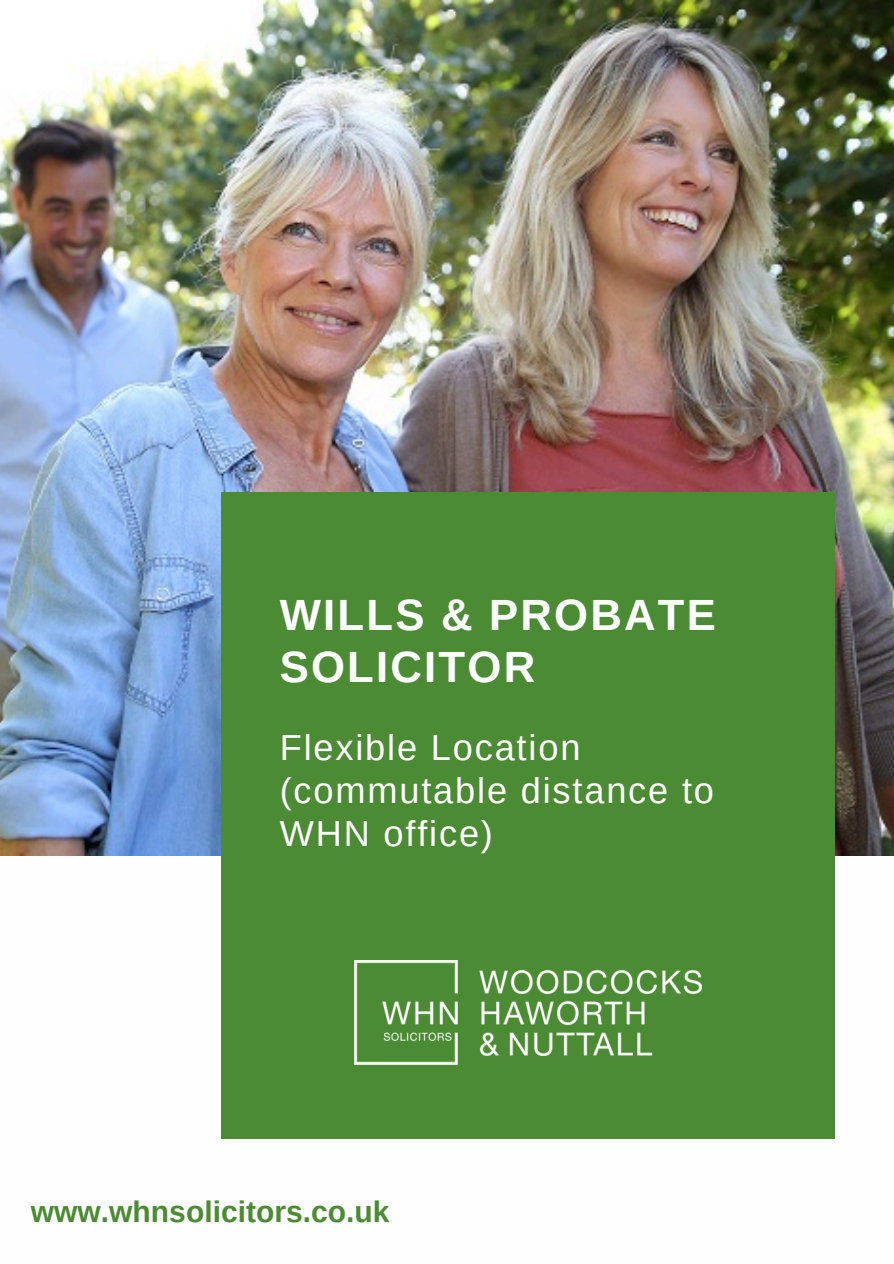
<style>
.page{position:relative;width:894px;height:1264px;background:#fff}
.page>*{position:absolute;margin:0;border:0;box-sizing:border-box;transform-origin:0 0}
.t1{font:700 43.65px/51.8px "Arimo";letter-spacing:.05em;color:#fdfefd}
.t2{font:36.15px/42.8px "Arimo";letter-spacing:.05em;color:#fdfefd}
.t3{font:700 30px "Arimo";color:#4b8b33}
</style>
<div class="page">
<img style="left:0;top:0;width:893px;height:855px">
<div style="left:221px;top:492px;width:614px;height:645px;background:#4b8b33"></div>
<img style="left:354px;top:960px;width:347px;height:104px">
<p class="t1" style="left:280px;top:589px;width:437px">WILLS &amp; PROBATE<br>SOLICITOR</p>
<h1 class="t2" style="left:280px;top:726px;width:435px">Flexible Location (commutable distance to<br>WHN office)</h1>
<h2 class="t3" style="left:31px;top:1194px;width:360px">www.whnsolicitors.co.uk</h2>
</div>
